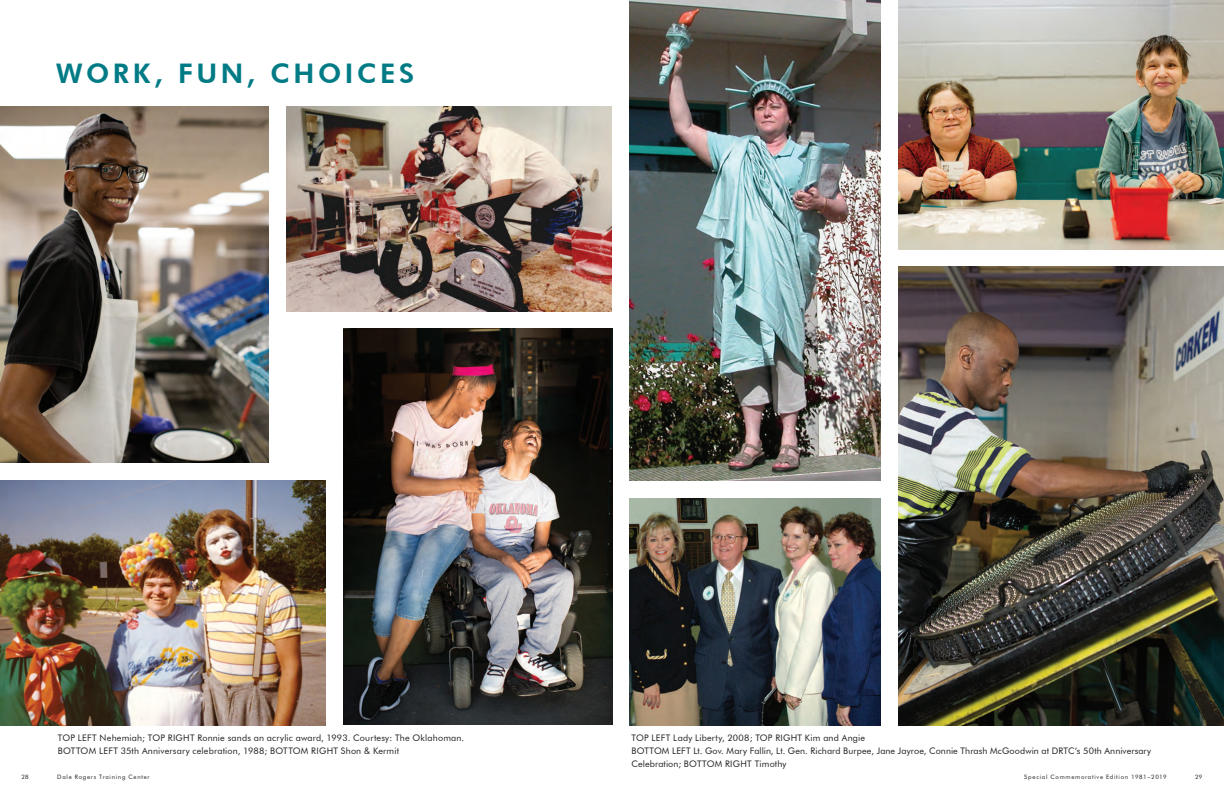
<style>
.page{position:relative;width:1224px;height:792px;background:#fff}
.page>*{position:absolute;margin:0;border:0;box-sizing:border-box;transform-origin:0 0}
.award_name_-_h2{font:800 27px "Futura BT";letter-spacing:.135em;color:#007b85}
.award_name_-_h2-2{font:9px/13px "Futura BT";letter-spacing:.02em;color:#231f20}
.t1{font:6px "Futura BT";letter-spacing:.12em;color:#231f20}
</style>
<div class="page">
<img style="left:0;top:107px;width:268px;height:355px">
<img style="left:286px;top:107px;width:326px;height:205px">
<img style="left:0;top:480px;width:326px;height:245px">
<img style="left:344px;top:329px;width:268px;height:396px">
<img style="left:630px;top:0;width:250px;height:480px">
<img style="left:898px;top:0;width:326px;height:249px">
<img style="left:630px;top:498px;width:250px;height:227px">
<img style="left:898px;top:266px;width:326px;height:459px">
<h2 class="award_name_-_h2" style="left:56px;top:57px;width:360px">WORK, FUN, CHOICES</h2>
<h2 class="award_name_-_h2-2" style="left:58px;top:731px;width:408px">TOP LEFT Nehemiah; TOP RIGHT Ronnie sands an acrylic award, 1993. Courtesy: The Oklahoman.<br>BOTTOM LEFT 35th Anniversary celebration, 1988; BOTTOM RIGHT Shon &amp; Kermit</h2>
<h2 class="award_name_-_h2-2" style="left:632px;top:731px;width:521px">TOP LEFT Lady Liberty, 2008; TOP RIGHT Kim and Angie<br>BOTTOM LEFT Lt. Gov. Mary Fallin, Lt. Gen. Richard Burpee, Jane Jayroe, Connie Thrash McGoodwin at DRTC’s 50th Anniversary<br>Celebration; BOTTOM RIGHT Timothy</h2>
<p class="t1" style="left:22px;top:773px;width:9px">28</p>
<p class="t1" style="left:57px;top:773px;width:94px">Dale Rogers Training Center</p>
<p class="t1" style="left:1024px;top:773px;width:144px">Special Commemorative Edition 1981–2019</p>
<p class="t1" style="left:1195px;top:773px;width:9px">29</p>
</div>
